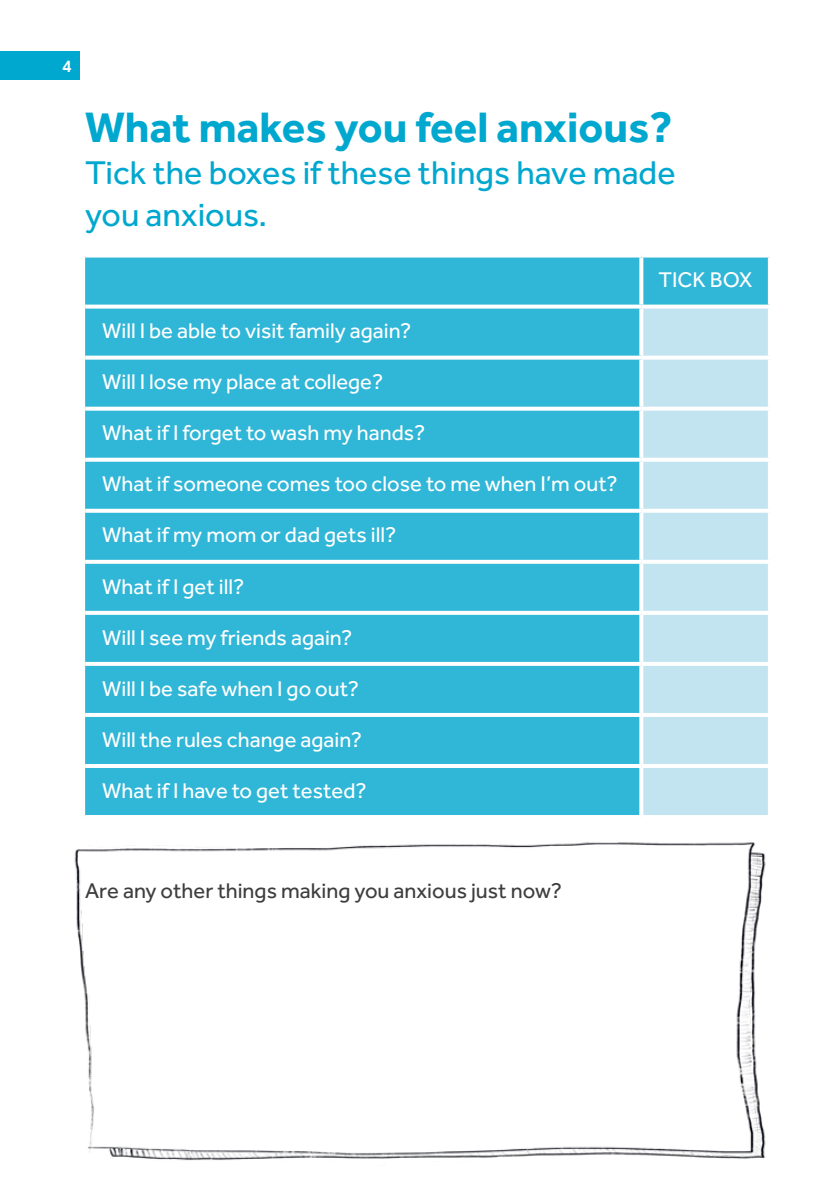
<style>
.page{position:relative;width:840px;height:1191px;background:#fff}
.page>*{position:absolute;margin:0;border:0;box-sizing:border-box;transform-origin:0 0}
.Headings{font:700 44px "Effra";color:#00a7cf}
.Lead_in{font:34px/42px "Effra";color:#00a7cf}
.Body_on_coloured_tab{font:22px "Effra";color:#fff}
.body{font:22px "Effra";color:#3e3e3f}
.t1{font:500 18px "Effra";color:#fff}
</style>
<div class="page">
<img style="left:74px;top:842px;width:692px;height:319px">
<div style="left:85px;top:257px;width:682px;height:558px;background:#30b6d7"></div>
<div style="left:643px;top:308px;width:124px;height:507px;background:#c2e4f1"></div>
<svg style="left:639px;top:257px;width:4px;height:47px"></svg>
<svg style="left:767px;top:257px;width:3px;height:47px"></svg>
<svg style="left:85px;top:304px;width:556px;height:4px"></svg>
<svg style="left:85px;top:356px;width:556px;height:4px"></svg>
<svg style="left:85px;top:407px;width:556px;height:4px"></svg>
<svg style="left:85px;top:458px;width:556px;height:4px"></svg>
<svg style="left:85px;top:509px;width:556px;height:4px"></svg>
<svg style="left:85px;top:560px;width:556px;height:4px"></svg>
<svg style="left:85px;top:611px;width:556px;height:4px"></svg>
<svg style="left:85px;top:662px;width:556px;height:4px"></svg>
<svg style="left:85px;top:713px;width:556px;height:4px"></svg>
<hr style="left:85px;top:764px;width:556px;height:4px;background:#fff">
<svg style="left:641px;top:304px;width:129px;height:4px"></svg>
<svg style="left:639px;top:308px;width:4px;height:48px"></svg>
<svg style="left:767px;top:308px;width:3px;height:48px"></svg>
<svg style="left:641px;top:356px;width:129px;height:4px"></svg>
<svg style="left:639px;top:360px;width:4px;height:47px"></svg>
<svg style="left:767px;top:360px;width:3px;height:47px"></svg>
<svg style="left:641px;top:407px;width:129px;height:4px"></svg>
<svg style="left:639px;top:411px;width:4px;height:47px"></svg>
<svg style="left:767px;top:411px;width:3px;height:47px"></svg>
<svg style="left:641px;top:458px;width:129px;height:4px"></svg>
<svg style="left:639px;top:462px;width:4px;height:47px"></svg>
<svg style="left:767px;top:462px;width:2px;height:47px"></svg>
<svg style="left:641px;top:509px;width:128px;height:4px"></svg>
<svg style="left:639px;top:513px;width:4px;height:47px"></svg>
<svg style="left:767px;top:513px;width:1px;height:47px"></svg>
<hr style="left:641px;top:560px;width:130px;height:4px;background:#fff">
<svg style="left:639px;top:564px;width:4px;height:47px"></svg>
<svg style="left:767px;top:564px;width:1px;height:47px"></svg>
<hr style="left:641px;top:611px;width:130px;height:4px;background:#fff">
<svg style="left:639px;top:615px;width:4px;height:47px"></svg>
<svg style="left:767px;top:615px;width:1px;height:47px"></svg>
<svg style="left:639px;top:666px;width:4px;height:47px"></svg>
<svg style="left:767px;top:666px;width:1px;height:47px"></svg>
<svg style="left:639px;top:717px;width:4px;height:47px"></svg>
<svg style="left:767px;top:717px;width:1px;height:47px"></svg>
<svg style="left:639px;top:768px;width:4px;height:47px"></svg>
<svg style="left:767px;top:768px;width:1px;height:47px"></svg>
<hr style="left:641px;top:662px;width:130px;height:4px;background:#fff">
<hr style="left:641px;top:713px;width:130px;height:4px;background:#fff">
<hr style="left:641px;top:764px;width:130px;height:4px;background:#fff">
<div style="left:0;top:51px;width:79px;height:28px;background:#00a7cf"></div>
<p class="t1" style="left:62px;top:55px;width:11px">4</p>
<p class="Headings" style="left:85px;top:100px;width:588px">What makes you feel anxious?</p>
<p class="Lead_in" style="left:85px;top:151px;width:591px">Tick the boxes if these things have made you anxious.</p>
<p class="Body_on_coloured_tab" style="left:658px;top:267px;width:95px">TICK BOX</p>
<p class="Body_on_coloured_tab" style="left:102px;top:318px;width:310px">Will I be able to visit family again?</p>
<p class="Body_on_coloured_tab" style="left:102px;top:369px;width:282px">Will I lose my place at college?</p>
<p class="Body_on_coloured_tab" style="left:102px;top:420px;width:324px">What if I forget to wash my hands?</p>
<p class="Body_on_coloured_tab" style="left:102px;top:471px;width:517px">What if someone comes too close to me when I’m out?</p>
<p class="Body_on_coloured_tab" style="left:102px;top:522px;width:295px">What if my mom or dad gets ill?</p>
<p class="Body_on_coloured_tab" style="left:102px;top:573px;width:143px">What if I get ill?</p>
<p class="Body_on_coloured_tab" style="left:102px;top:624px;width:251px">Will I see my friends again?</p>
<p class="Body_on_coloured_tab" style="left:102px;top:675px;width:258px">Will I be safe when I go out?</p>
<p class="Body_on_coloured_tab" style="left:102px;top:726px;width:261px">Will the rules change again?</p>
<p class="Body_on_coloured_tab" style="left:102px;top:777px;width:266px">What if I have to get tested?</p>
<p class="body" style="left:85px;top:878px;width:478px">Are any other things making you anxious just now?</p>
</div>
